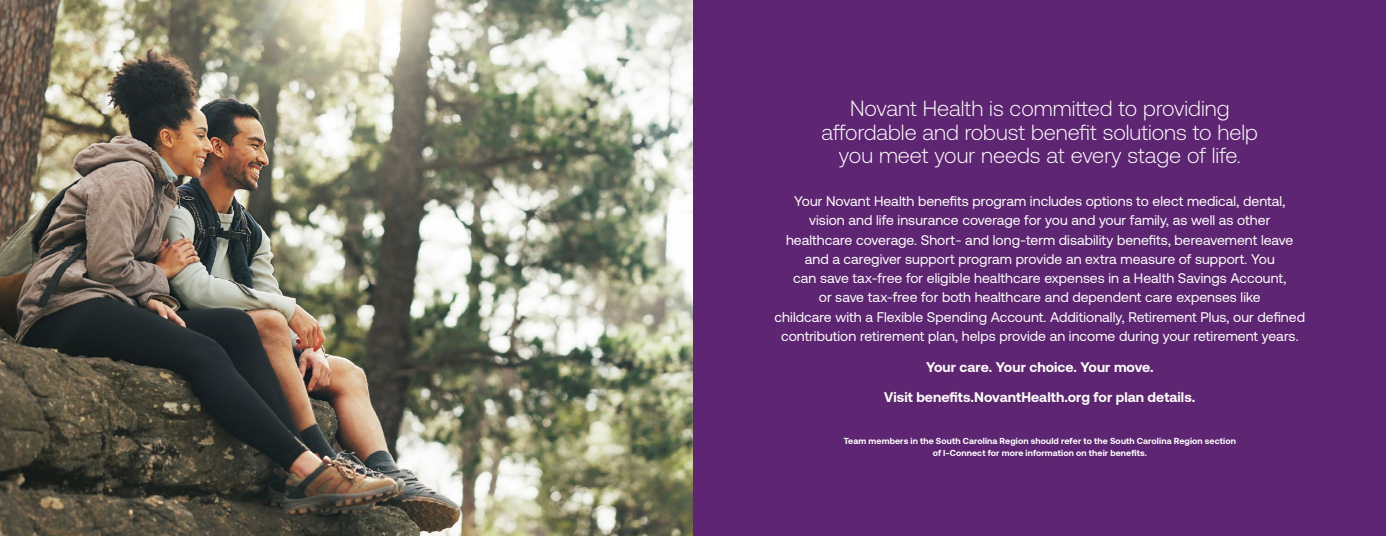
<style>
.page{position:relative;width:1386px;height:536px;background:#fff}
.page>*{position:absolute;margin:0;border:0;box-sizing:border-box;transform-origin:0 0}
.t1{font:300 21.88px/23.6px "Aeonik";color:#fff;text-align:center}
.t2{font:14px/19.2px "Aeonik";letter-spacing:.005em;color:#fff;text-align:center}
.t3{font:700 14px/30.6px "Aeonik";letter-spacing:.005em;color:#fff;text-align:center}
.t4{font:700 8.75px/11.4px "Aeonik";letter-spacing:.01em;color:#fff;text-align:center}
</style>
<div class="page">
<img style="left:0;top:0;width:693px;height:536px">
<div style="left:693px;top:0;width:693px;height:536px;background:#5e2572"></div>
<h1 class="t1" style="left:822px;top:96px;width:438px">Novant Health is committed to providing affordable and robust benefit solutions to help you meet your needs at every stage of life.</h1>
<p class="t2" style="left:775px;top:191px;width:532px">Your Novant Health benefits program includes options to elect medical, dental,<br>vision and life insurance coverage for you and your family, as well as other healthcare coverage. Short- and long-term disability benefits, bereavement leave and a caregiver support program provide an extra measure of support. You<br>can save tax-free for eligible healthcare expenses in a Health Savings Account,<br>or save tax-free for both healthcare and dependent care expenses like<br>childcare with a Flexible Spending Account. Additionally, Retirement Plus, our defined contribution retirement plan, helps provide an income during your retirement years.</p>
<p class="t3" style="left:884px;top:351px;width:313px">Your care. Your choice. Your move.<br>Visit benefits.NovantHealth.org for plan details.</p>
<p class="t4" style="left:844px;top:435px;width:394px">Team members in the South Carolina Region should refer to the South Carolina Region section of I-Connect for more information on their benefits.</p>
</div>
